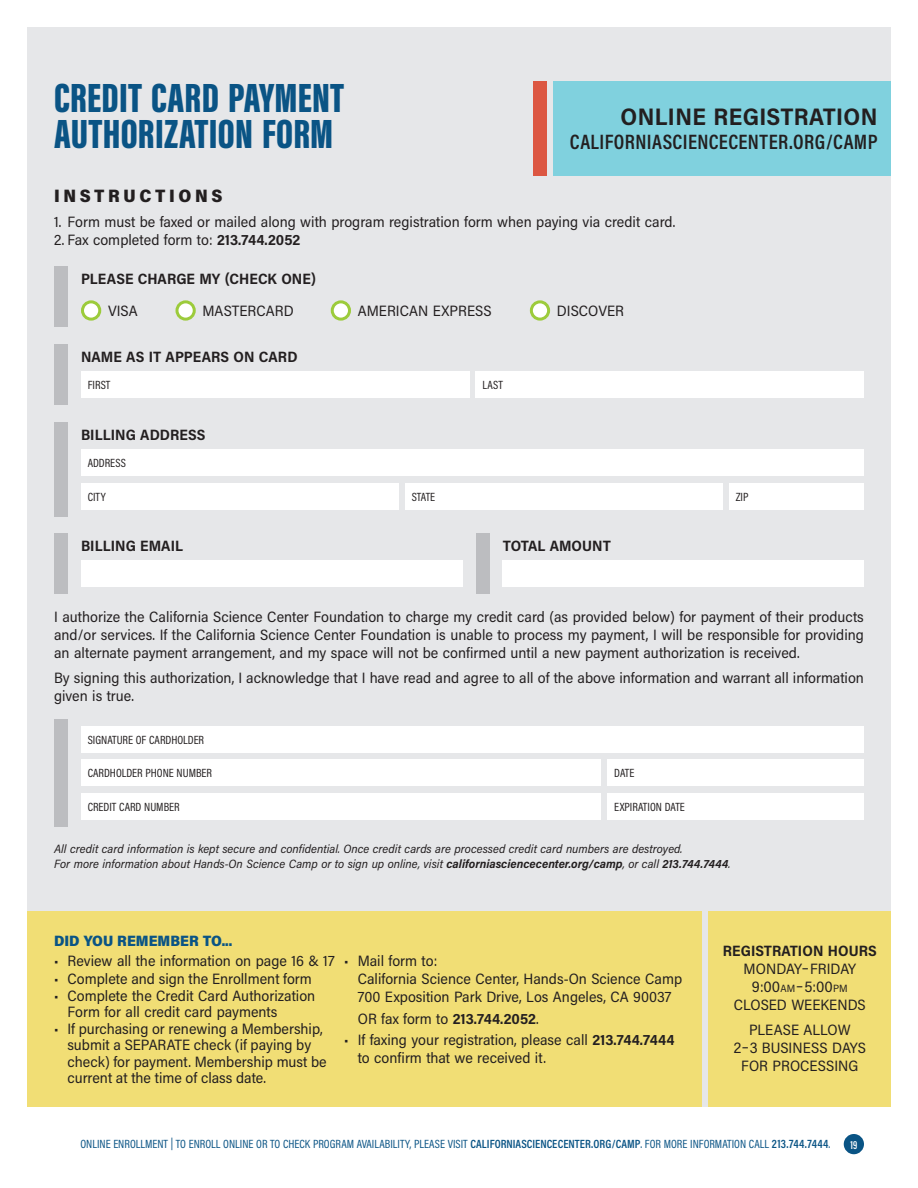
<style>
.page{position:relative;width:918px;height:1188px;background:#fff}
.page>*{position:absolute;margin:0;border:0;box-sizing:border-box;transform-origin:0 0}
.t1{font:900 42px/36px "Acumin Pro Extra Cond";letter-spacing:.005em;color:#0a5485}
.t2{font:700 24px "Acumin Pro Semi Cond";letter-spacing:.015em;color:#231f20}
.t3{font:600 21px "Acumin Pro Cond";letter-spacing:.02em;color:#231f20}
.t4{font:900 18px "Acumin Pro Semi Cond";letter-spacing:.2em;color:#231f20}
.t5{font:15px/18px "Acumin Pro Semi Cond";color:#231f20}
.t6{font:700 15px "Acumin Pro Semi Cond";letter-spacing:.005em;color:#231f20}
.t7{font:900 15px "Acumin Pro Semi Cond";color:#0a5485}
.t8{font:italic 12px/15px "Acumin Pro Semi Cond";color:#231f20}
.t9{font:12px "Acumin Pro Cond";color:#0a5485}
.t10{font:12px "Acumin Pro Cond";color:#231f20}
.t11{font:600 12px "Acumin Pro Extra Cond";color:#fff}
.s1{font-weight:700}
.s2{font-size:10.5px}
.s3{font-weight:600}
</style>
<div class="page">
<div style="left:844px;top:1134px;width:20px;height:20px;background:#0a5485;border-radius:50%"></div>
<div style="left:27px;top:27px;width:864px;height:1080px;background:#e6e7e9"></div>
<div style="left:27px;top:911px;width:675px;height:196px;background:#f1de75"></div>
<div style="left:709px;top:911px;width:182px;height:196px;background:#f1de75"></div>
<svg style="left:82px;top:302px;width:18px;height:17px"></svg>
<div style="left:81px;top:300px;width:20px;height:21px;border:3px solid #9ccb3b;border-radius:50%"></div>
<svg style="left:177px;top:302px;width:17px;height:17px"></svg>
<div style="left:176px;top:300px;width:20px;height:21px;border:3px solid #9ccb3b;border-radius:50%"></div>
<svg style="left:332px;top:302px;width:18px;height:17px"></svg>
<div style="left:331px;top:300px;width:20px;height:21px;border:3px solid #9ccb3b;border-radius:50%"></div>
<svg style="left:531px;top:302px;width:18px;height:17px"></svg>
<div style="left:530px;top:300px;width:20px;height:21px;border:3px solid #9ccb3b;border-radius:50%"></div>
<div style="left:54px;top:267px;width:14px;height:60px;background:#bcbdc0"></div>
<div style="left:476px;top:371px;width:388px;height:27px;background:#fff"></div>
<div style="left:81px;top:371px;width:388px;height:27px;background:#fff"></div>
<div style="left:54px;top:344px;width:14px;height:61px;background:#bcbdc0"></div>
<div style="left:81px;top:560px;width:381px;height:27px;background:#fff"></div>
<div style="left:503px;top:560px;width:361px;height:27px;background:#fff"></div>
<div style="left:54px;top:533px;width:14px;height:61px;background:#bcbdc0"></div>
<div style="left:476px;top:533px;width:13px;height:61px;background:#bcbdc0"></div>
<div style="left:81px;top:483px;width:317px;height:27px;background:#fff"></div>
<div style="left:405px;top:483px;width:317px;height:27px;background:#fff"></div>
<div style="left:729px;top:483px;width:135px;height:27px;background:#fff"></div>
<div style="left:81px;top:449px;width:783px;height:27px;background:#fff"></div>
<div style="left:54px;top:422px;width:14px;height:94px;background:#bcbdc0"></div>
<div style="left:608px;top:759px;width:256px;height:27px;background:#fff"></div>
<div style="left:608px;top:793px;width:256px;height:27px;background:#fff"></div>
<div style="left:81px;top:759px;width:520px;height:27px;background:#fff"></div>
<div style="left:81px;top:793px;width:520px;height:27px;background:#fff"></div>
<div style="left:81px;top:726px;width:783px;height:27px;background:#fff"></div>
<div style="left:54px;top:719px;width:14px;height:108px;background:#bcbdc0"></div>
<div style="left:554px;top:81px;width:337px;height:95px;background:#80d1de"></div>
<div style="left:533px;top:81px;width:14px;height:95px;background:#dc5742"></div>
<p class="t1" style="left:54px;top:79px;width:292px">CREDIT CARD PAYMENT<br>AUTHORIZATION FORM</p>
<p class="t2" style="left:621px;top:100px;width:258px">ONLINE REGISTRATION</p>
<p class="t3" style="left:570px;top:128px;width:309px">CALIFORNIASCIENCECENTER.ORG/CAMP</p>
<p class="t4" style="left:54px;top:183px;width:170px">INSTRUCTIONS</p>
<p class="t5" style="left:54px;top:212px;width:623px">1. Form must be faxed or mailed along with program registration form when paying via credit card.</p>
<p class="t5" style="left:54px;top:230px;width:248px">2. Fax completed form to: <span class="s1">213.744.2052</span></p>
<p class="t6" style="left:81px;top:269px;width:237px">PLEASE CHARGE MY (CHECK ONE)</p>
<p class="t5" style="left:108px;top:301px;width:31px">VISA</p>
<p class="t5" style="left:202px;top:301px;width:93px">MASTERCARD</p>
<p class="t5" style="left:358px;top:301px;width:136px">AMERICAN EXPRESS</p>
<p class="t5" style="left:557px;top:301px;width:69px">DISCOVER</p>
<p class="t6" style="left:81px;top:346px;width:218px">NAME AS IT APPEARS ON CARD</p>
<p class="t10" style="left:88px;top:377px;width:24px">FIRST</p>
<p class="t10" style="left:483px;top:377px;width:22px">LAST</p>
<p class="t6" style="left:81px;top:424px;width:126px">BILLING ADDRESS</p>
<p class="t10" style="left:88px;top:455px;width:40px">ADDRESS</p>
<p class="t10" style="left:88px;top:489px;width:19px">CITY</p>
<p class="t10" style="left:412px;top:489px;width:25px">STATE</p>
<p class="t10" style="left:736px;top:489px;width:14px">ZIP</p>
<p class="t6" style="left:81px;top:535px;width:104px">BILLING EMAIL</p>
<p class="t6" style="left:503px;top:535px;width:110px">TOTAL AMOUNT</p>
<p class="t5" style="left:54px;top:607px;width:811px;text-align:justify">I authorize the California Science Center Foundation to charge my credit card (as provided below) for payment of their products and/or services. If the California Science Center Foundation is unable to process my payment, I will be responsible for providing an alternate payment arrangement, and my space will not be confirmed until a new payment authorization is received.</p>
<p class="t5" style="left:54px;top:668px;width:811px">By signing this authorization, I acknowledge that I have read and agree to all of the above information and warrant all information given is true.</p>
<p class="t10" style="left:88px;top:732px;width:118px">SIGNATURE OF CARDHOLDER</p>
<p class="t10" style="left:88px;top:765px;width:126px">CARDHOLDER PHONE NUMBER</p>
<p class="t10" style="left:88px;top:799px;width:93px">CREDIT CARD NUMBER</p>
<p class="t10" style="left:614px;top:765px;width:22px">DATE</p>
<p class="t10" style="left:614px;top:799px;width:72px">EXPIRATION DATE</p>
<p class="t8" style="left:54px;top:840px;width:678px">All credit card information is kept secure and confidential. Once credit cards are processed credit card numbers are destroyed.<br>For more information about Hands-On Science Camp or to sign up online, visit <span class="s1">californiasciencecenter.org/camp</span>, or call <span class="s1">213.744.7444</span>.</p>
<p class="t7" style="left:54px;top:930px;width:180px">DID YOU REMEMBER TO...</p>
<p class="t5" style="left:54px;top:951px;width:282px">• Review all the information on page 16 &amp; 17</p>
<p class="t5" style="left:54px;top:969px;width:259px">• Complete and sign the Enrollment form</p>
<p class="t5" style="left:68px;top:987px;width:249px;line-height:16.5px;text-indent:-14px">• Complete the Credit Card Authorization<br>Form for all credit card payments</p>
<p class="t5" style="left:68px;top:1020px;width:261px;line-height:16.5px;text-indent:-14px">• If purchasing or renewing a Membership, submit a SEPARATE check (if paying by check) for payment. Membership must be current at the time of class date.</p>
<p class="t5" style="left:358px;top:951px;width:326px;text-indent:-14px">• Mail form to:<br>California Science Center, Hands-On Science Camp<br>700 Exposition Park Drive, Los Angeles, CA 90037</p>
<p class="t5" style="left:358px;top:1009px;width:182px">OR fax form to <span class="s1">213.744.2052</span>.</p>
<p class="t5" style="left:358px;top:1030px;width:318px;text-indent:-14px">• If faxing your registration, please call <span class="s1">213.744.7444 </span>to confirm that we received it.</p>
<p class="t5" style="left:723px;top:941px;width:155px;text-align:center"><span class="s1">REGISTRATION HOURS<br></span>MONDAY–FRIDAY<br>9:00<span class="s2">AM</span>–5:00<span class="s2">PM</span></p>
<p class="t5" style="left:734px;top:995px;width:133px">CLOSED WEEKENDS</p>
<p class="t5" style="left:734px;top:1020px;width:134px;text-align:center">PLEASE ALLOW<br>2–3 BUSINESS DAYS<br>FOR PROCESSING</p>
<p class="t9" style="left:80px;top:1136px;width:751px">ONLINE ENROLLMENT | TO ENROLL ONLINE OR TO CHECK PROGRAM AVAILABILITY, PLEASE VISIT <span class="s3">CALIFORNIASCIENCECENTER.ORG/CAMP</span>. FOR MORE INFORMATION CALL <span class="s3">213.744.7444</span>.</p>
<p class="t11" style="left:851px;top:1137px;width:8px">19</p>
</div>
